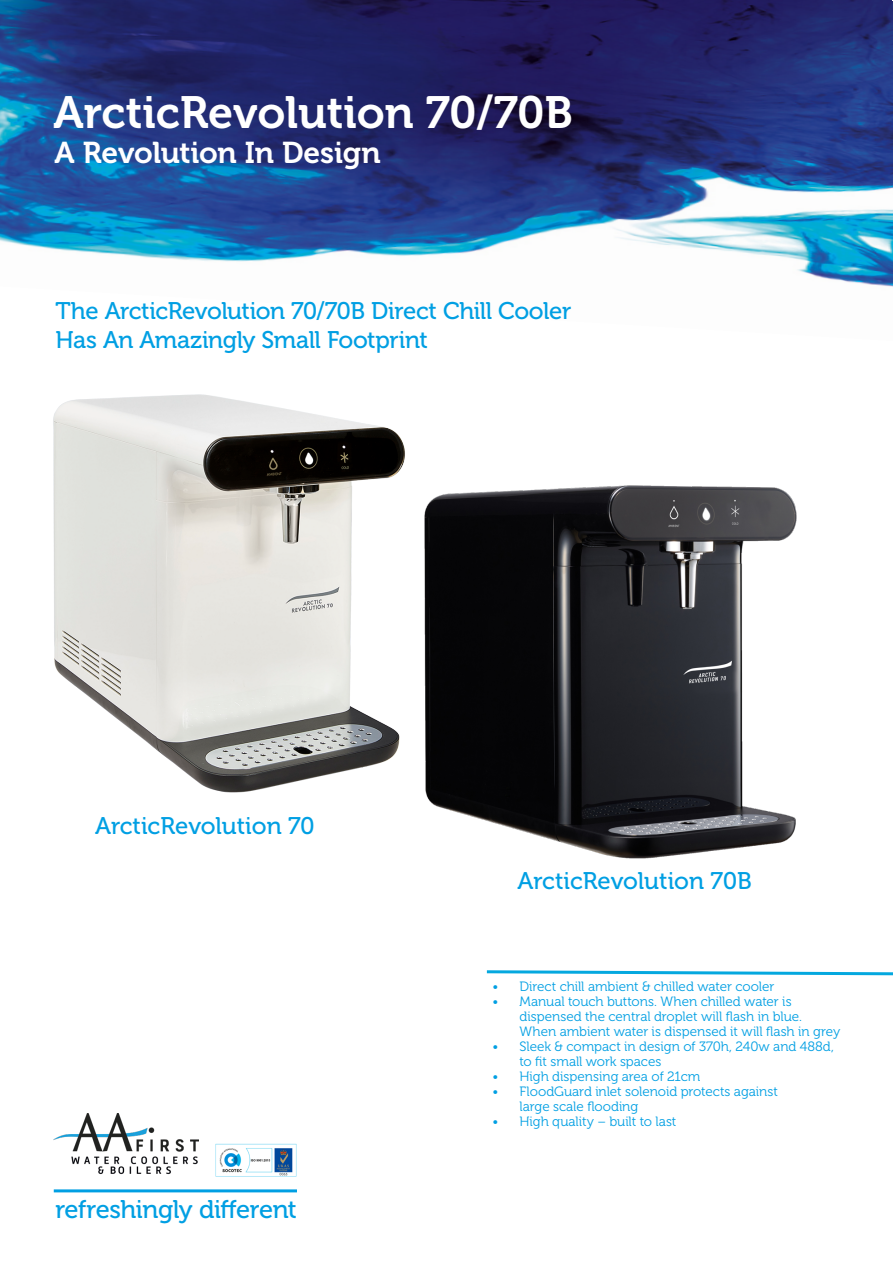
<style>
.page{position:relative;width:893px;height:1263px;background:#fff}
.page>*{position:absolute;margin:0;border:0;box-sizing:border-box;transform-origin:0 0}
.t1{font:45px "Museo 700";color:#fff}
.t2{font:30px "Museo 700";letter-spacing:-.01em;color:#fff}
.t3{font:25.5px "Museo 500";letter-spacing:-.02em;color:#009fe3}
.t4{font:24px/28.8px "Museo 500";letter-spacing:-.015em;color:#009fe3}
.t5{font:13.5px/15px "Museo 300";letter-spacing:-.005em;color:#009fe3}
</style>
<div class="page">
<img style="left:0;top:0;width:893px;height:287px">
<img style="left:53px;top:394px;width:349px;height:399px">
<img style="left:384px;top:441px;width:413px;height:418px">
<svg style="left:486px;top:970px;width:407px;height:6px"></svg>
<hr style="left:54px;top:1189px;width:243px;height:3px;background:#009fe3">
<img style="left:53px;top:1113px;width:146px;height:62px">
<img style="left:215px;top:1143px;width:82px;height:34px">
<h1 class="t1" style="left:54px;top:88px;width:521px">ArcticRevolution 70/70B</h1>
<h2 class="t2" style="left:55px;top:136px;width:328px">A Revolution In Design</h2>
<h3 class="t4" style="left:55px;top:297px;width:517px">The ArcticRevolution 70/70B Direct Chill Cooler<br>Has An Amazingly Small Footprint</h3>
<h3 class="t4" style="left:95px;top:811px;width:221px">ArcticRevolution 70</h3>
<h3 class="t3" style="left:55px;top:1195px;width:243px">refreshingly different</h3>
<h3 class="t4" style="left:517px;top:867px;width:236px">ArcticRevolution 70B</h3>
<p class="t5" style="left:493px;top:979px;width:283px">• Direct chill ambient &amp; chilled water cooler</p>
<p class="t5" style="left:520px;top:994px;width:322px;text-indent:-27px">• Manual touch buttons. When chilled water is dispensed the central droplet will flash in blue.<br>When ambient water is dispensed it will flash in grey</p>
<p class="t5" style="left:520px;top:1039px;width:316px;text-indent:-27px">• Sleek &amp; compact in design of 370h, 240w and 488d, to fit small work spaces</p>
<p class="t5" style="left:493px;top:1069px;width:209px">• High dispensing area of 21cm</p>
<p class="t5" style="left:520px;top:1084px;width:260px;text-indent:-27px">• FloodGuard inlet solenoid protects against large scale flooding</p>
<p class="t5" style="left:493px;top:1114px;width:185px">• High quality – built to last</p>
</div>
